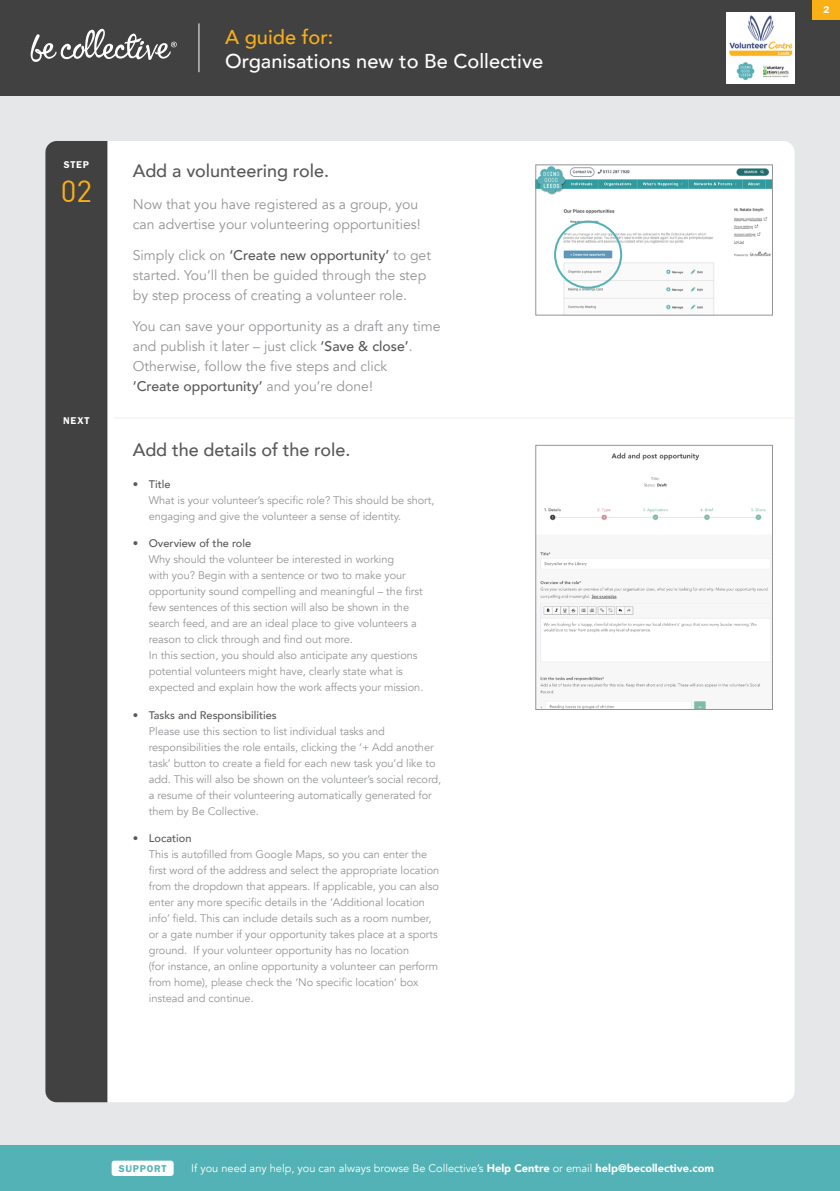
<style>
.page{position:relative;width:840px;height:1191px;background:#fff}
.page>*{position:absolute;margin:0;border:0;box-sizing:border-box;transform-origin:0 0}
.t1{font:30px "DIN";color:#f9b016}
.t2{font:500 20px "Avenir";color:#fff}
.t3{font:500 20px "Avenir";color:#f9b016}
.t4{font:500 18px "Avenir";letter-spacing:-.005em;color:#58595b}
.t5{font:14px/20px "Avenir";color:#939598}
.t6{font:11px/16px "Avenir";letter-spacing:-.005em;color:#939598}
.t7{font:11px "Avenir";color:#fff}
.t8{font:500 11px "Avenir";color:#58595b}
.t9{font:10.2px "Franklin Gothic URW Dem";letter-spacing:.085em;color:#fff}
.t10{font:10.2px "Franklin Gothic URW Dem";letter-spacing:.08em;color:#53b2b5}
.s1{font-weight:500;color:#58595b}
.s2{font-weight:900}
</style>
<div class="page">
<div style="left:0;top:96px;width:839px;height:1049px;background:#e6e7e8"></div>
<div style="left:45px;top:141px;width:749px;height:961px;background:#fff;border-radius:11px"></div>
<div style="left:45px;top:141px;width:62px;height:961px;background:#414142"></div>
<div style="left:0;top:0;width:839px;height:96px;background:#414142"></div>
<svg style="left:30px;top:29px;width:147px;height:33px"></svg>
<hr style="left:198px;top:23px;width:1px;height:49px;background:#fff">
<div style="left:812px;top:0;width:27px;height:19px;background:#f9b016"></div>
<img style="left:726px;top:13px;width:68px;height:70px">
<img style="left:537px;top:167px;width:233px;height:146px">
<img style="left:540px;top:453px;width:230px;height:254px">
<div style="left:535px;top:445px;width:237px;height:264px;border:1px solid #939598"></div>
<hr style="left:113px;top:417px;width:681px;height:1px;background:#f2ece7">
<div style="left:553px;top:221px;width:68px;height:68px;border:2px solid #53b2b5;border-radius:50%"></div>
<div style="left:0;top:1145px;width:839px;height:46px;background:#53b2b5"></div>
<div style="left:112px;top:1160px;width:61px;height:16px;background:#fff;border-radius:3px"></div>
<p class="t9" style="left:64px;top:158px;width:27px">STEP</p>
<h1 class="t1" style="left:61px;top:173px;width:33px">02</h1>
<p class="t9" style="left:63px;top:415px;width:28px">NEXT</p>
<h2 class="t3" style="left:225px;top:20px;width:110px">A guide for:</h2>
<h2 class="t2" style="left:225px;top:44px;width:319px">Organisations new to Be Collective</h2>
<h3 class="t4" style="left:133px;top:155px;width:198px">Add a volunteering role.</h3>
<p class="t5" style="left:133px;top:194px;width:289px">Now that you have registered as a group, you can advertise your volunteering opportunities!</p>
<p class="t5" style="left:133px;top:245px;width:299px">Simply click on <span class="s1">‘Create new opportunity’</span> to get started. You’ll then be guided through the step by step process of creating a volunteer role.</p>
<p class="t5" style="left:133px;top:317px;width:309px">You can save your opportunity as a draft any time and publish it later – just click <span class="s1">‘Save &amp; close’</span>.<br>Otherwise, follow the five steps and click<br><span class="s1">‘Create opportunity’</span> and you’re done!</p>
<h3 class="t4" style="left:133px;top:434px;width:219px">Add the details of the role.</h3>
<p class="t8" style="left:133px;top:474px;width:39px">• Title</p>
<p class="t6" style="left:149px;top:492px;width:287px">What is your volunteer’s specific role? This should be short, engaging and give the volunteer a sense of identity.</p>
<p class="t8" style="left:133px;top:534px;width:120px">• Overview of the role</p>
<p class="t6" style="left:149px;top:551px;width:276px">Why should the volunteer be interested in working<br>with you? Begin with a sentence or two to make your opportunity sound compelling and meaningful – the first few sentences of this section will also be shown in the search feed, and are an ideal place to give volunteers a reason to click through and find out more.<br>In this section, you should also anticipate any questions potential volunteers might have, clearly state what is expected and explain how the work affects your mission.</p>
<p class="t8" style="left:133px;top:705px;width:145px">• Tasks and Responsibilities</p>
<p class="t6" style="left:149px;top:723px;width:294px">Please use this section to list individual tasks and responsibilities the role entails, clicking the ‘+ Add another task’ button to create a field for each new task you’d like to add. This will also be shown on the volunteer’s social record, a resume of their volunteering automatically generated for them by Be Collective.</p>
<p class="t8" style="left:133px;top:828px;width:60px">• Location</p>
<p class="t6" style="left:149px;top:846px;width:292px">This is autofilled from Google Maps, so you can enter the first word of the address and select the appropriate location from the dropdown that appears. If applicable, you can also enter any more specific details in the ‘Additional location info’ field. This can include details such as a room number, or a gate number if your opportunity takes place at a sports ground. If your volunteer opportunity has no location<br>(for instance, an online opportunity a volunteer can perform from home), please check the ‘No specific location’ box instead and continue.</p>
<p class="t10" style="left:119px;top:1162px;width:49px">SUPPORT</p>
<p class="t7" style="left:191px;top:1161px;width:524px">If you need any help, you can always browse Be Collective’s <span class="s2">Help Centre</span> or email <span class="s2">help@becollective.com</span></p>
<p class="t9" style="left:822px;top:3px;width:7px">2</p>
</div>
